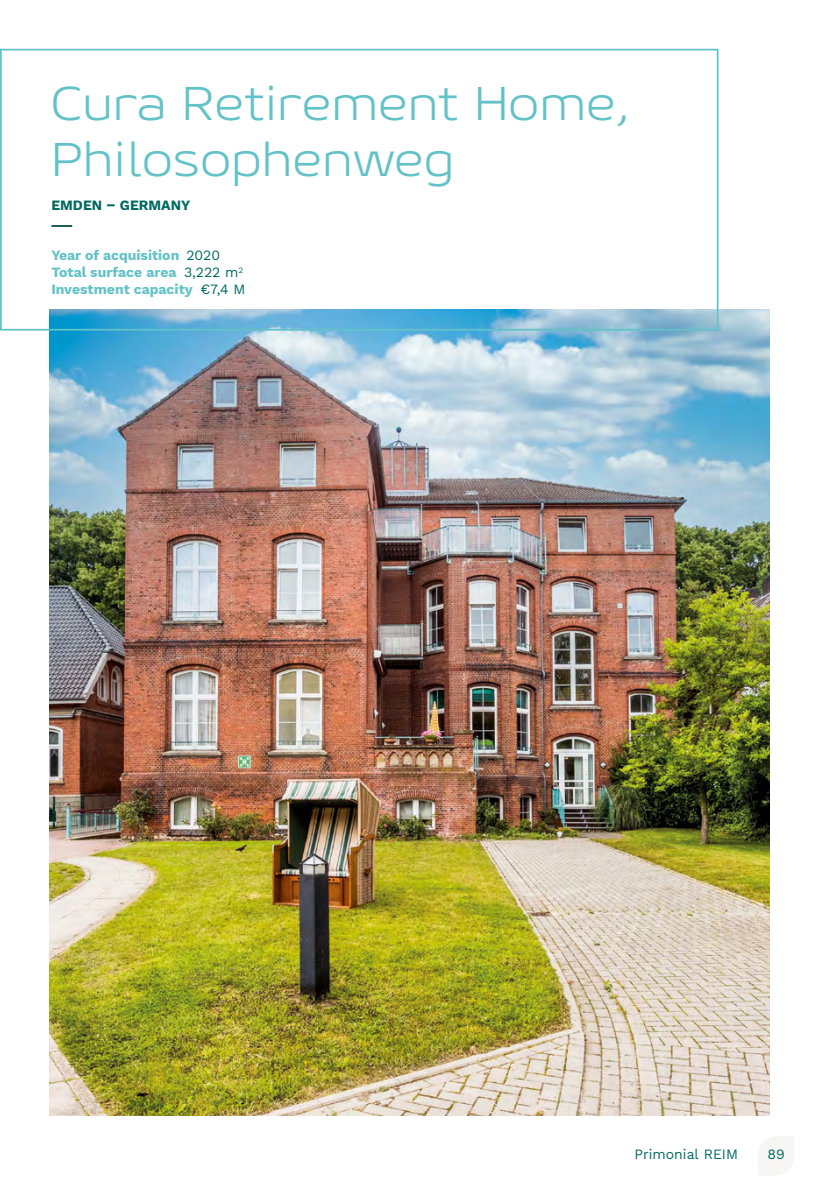
<style>
.page{position:relative;width:819px;height:1191px;background:#fff}
.page>*{position:absolute;margin:0;border:0;box-sizing:border-box;transform-origin:0 0}
.t1{font:300 47.25px/56.7px "Geon Expanded";letter-spacing:.025em;color:#63c2c7}
.t2{font:700 14px/16.8px "Work Sans";color:#63c2c7}
.t3{font:14px "Work Sans";color:#006a5f}
.t4{font:700 14px "Work Sans";color:#006a5f}
.s1{font-weight:400;color:#006a5f}
</style>
<div class="page">
<img style="left:50px;top:309px;width:719px;height:806px">
<hr style="left:51px;top:225px;width:21px;height:2px;background:#004b40">
<div style="left:0;top:49px;width:718px;height:281px;border:2px solid #63c2c7"></div>
<svg style="left:758px;top:1137px;width:36px;height:38px"></svg>
<h1 class="t1" style="left:51px;top:74px;width:581px">Cura Retirement Home,<br>Philosophenweg</h1>
<p class="t4" style="left:51px;top:195px;width:140px">EMDEN – GERMANY</p>
<p class="t2" style="left:51px;top:247px;width:196px">Year of acquisition <span class="s1">2020<br></span>Total surface area <span class="s1">3,222 m</span><sup>2<br></sup>Investment capacity <span class="s1">€7,4 M</span></p>
<p class="t3" style="left:634px;top:1144px;width:105px">Primonial REIM</p>
<p class="t3" style="left:767px;top:1144px;width:19px">89</p>
</div>
